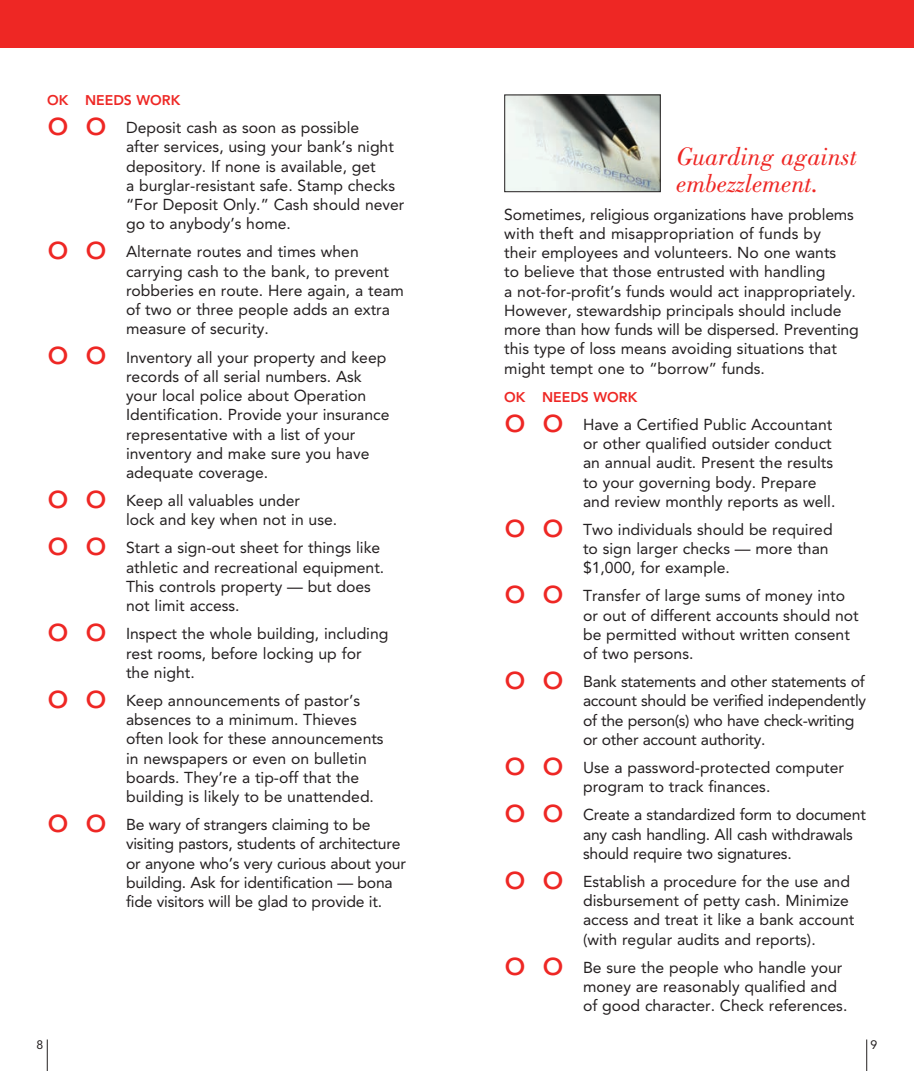
<style>
.page{position:relative;width:914px;height:1071px;background:#fff}
.page>*{position:absolute;margin:0;border:0;box-sizing:border-box;transform-origin:0 0}
.Checklist_Copy{font:36.75px "Avenir LT Std";color:#ee2724}
.checklist_with_rule{font:36.75px "Avenir LT Std";color:#ee2724}
.Heading_red-picture{font:italic 26.25px/26.2px "Bodoni Std";color:#ee2724}
.Checklist_Copy-2{font:15.75px/19.2px "Avenir LT Std";color:#231f20}
.Body_Copy{font:15.75px/19.2px "Avenir LT Std";color:#231f20}
.checklist_with_rule-2{font:15.75px/19.2px "Avenir LT Std";letter-spacing:-.015em;color:#231f20}
.Checklist_Copy-3{font:15.75px/19.2px "Avenir LT Std";letter-spacing:-.02em;color:#231f20}
.OK_WORK{font:800 14px "Avenir LT Std";color:#ee2724}
.Checklist_Copy-4{font:12.25px "Avenir LT Std";color:#231f20}
</style>
<div class="page">
<div style="left:0;top:0;width:457px;height:47px;background:#ee2724"></div>
<hr style="left:47px;top:1040px;width:1px;height:31px;background:#231f20">
<div style="left:457px;top:0;width:457px;height:47px;background:#ee2724"></div>
<hr style="left:866px;top:1040px;width:1px;height:31px;background:#231f20">
<img style="left:506px;top:96px;width:152px;height:94px">
<div style="left:504px;top:94px;width:156px;height:98px;border:1px solid #231f20"></div>
<p class="OK_WORK" style="left:47px;top:92px;width:135px">OK NEEDS WORK</p>
<p class="Checklist_Copy" style="left:47px;top:101px;width:61px">o o</p>
<p class="Checklist_Copy-2" style="left:126px;top:118px;width:280px">Deposit cash as soon as possible<br>after services, using your bank’s night depository. If none is available, get<br>a burglar-resistant safe. Stamp checks “For Deposit Only.” Cash should never go to anybody’s home.</p>
<p class="Checklist_Copy" style="left:47px;top:225px;width:61px">o o</p>
<p class="Checklist_Copy-2" style="left:126px;top:243px;width:279px">Alternate routes and times when carrying cash to the bank, to prevent robberies en route. Here again, a team of two or three people adds an extra measure of security.</p>
<p class="Checklist_Copy" style="left:47px;top:330px;width:61px">o o</p>
<p class="Checklist_Copy-2" style="left:126px;top:348px;width:265px">Inventory all your property and keep records of all serial numbers. Ask your local police about Operation Identification. Provide your insurance representative with a list of your inventory and make sure you have adequate coverage.</p>
<p class="Checklist_Copy" style="left:47px;top:474px;width:61px">o o</p>
<p class="Checklist_Copy-2" style="left:126px;top:491px;width:213px">Keep all valuables under<br>lock and key when not in use.</p>
<p class="Checklist_Copy" style="left:47px;top:521px;width:61px">o o</p>
<p class="Checklist_Copy-2" style="left:126px;top:538px;width:260px">Start a sign-out sheet for things like athletic and recreational equipment.<br>This controls property — but does not limit access.</p>
<p class="Checklist_Copy" style="left:47px;top:607px;width:61px">o o</p>
<p class="Checklist_Copy-2" style="left:126px;top:624px;width:264px">Inspect the whole building, including rest rooms, before locking up for the night.</p>
<p class="Checklist_Copy" style="left:47px;top:673px;width:61px">o o</p>
<p class="Checklist_Copy-2" style="left:126px;top:691px;width:259px">Keep announcements of pastor’s absences to a minimum. Thieves often look for these announcements in newspapers or even on bulletin boards. They’re a tip-off that the building is likely to be unattended.</p>
<p class="checklist_with_rule" style="left:47px;top:798px;width:61px">o o</p>
<p class="checklist_with_rule-2" style="left:126px;top:815px;width:281px">Be wary of strangers claiming to be visiting pastors, students of architecture or anyone who’s very curious about your building. Ask for identification — bona fide visitors will be glad to provide it.</p>
<p class="Checklist_Copy-4" style="left:37px;top:1037px;width:8px">8</p>
<p class="Heading_red-picture" style="left:676px;top:144px;width:182px">Guarding against embezzlement.</p>
<p class="Body_Copy" style="left:504px;top:205px;width:356px">Sometimes, religious organizations have problems with theft and misappropriation of funds by<br>their employees and volunteers. No one wants<br>to believe that those entrusted with handling<br>a not-for-profit’s funds would act inappropriately.<br>However, stewardship principals should include more than how funds will be dispersed. Preventing this type of loss means avoiding situations that might tempt one to “borrow” funds.</p>
<p class="OK_WORK" style="left:504px;top:389px;width:135px">OK NEEDS WORK</p>
<p class="Checklist_Copy" style="left:504px;top:397px;width:61px">o o</p>
<p class="Checklist_Copy-2" style="left:583px;top:415px;width:254px">Have a Certified Public Accountant or other qualified outsider conduct an annual audit. Present the results to your governing body. Prepare and review monthly reports as well.</p>
<p class="Checklist_Copy" style="left:504px;top:502px;width:61px">o o</p>
<p class="Checklist_Copy-2" style="left:583px;top:520px;width:251px">Two individuals should be required to sign larger checks — more than $1,000, for example.</p>
<p class="Checklist_Copy" style="left:504px;top:569px;width:61px">o o</p>
<p class="Checklist_Copy-2" style="left:583px;top:586px;width:277px">Transfer of large sums of money into or out of different accounts should not be permitted without written consent of two persons.</p>
<p class="Checklist_Copy" style="left:504px;top:655px;width:61px">o o</p>
<p class="Checklist_Copy-3" style="left:583px;top:672px;width:285px">Bank statements and other statements of account should be verified independently of the person(s) who have check-writing or other account authority.</p>
<p class="Checklist_Copy" style="left:504px;top:741px;width:61px">o o</p>
<p class="Checklist_Copy-2" style="left:583px;top:758px;width:262px">Use a password-protected computer program to track finances.</p>
<p class="Checklist_Copy" style="left:504px;top:788px;width:61px">o o</p>
<p class="Checklist_Copy-2" style="left:583px;top:805px;width:284px">Create a standardized form to document any cash handling. All cash withdrawals should require two signatures.</p>
<p class="Checklist_Copy" style="left:504px;top:855px;width:61px">o o</p>
<p class="Checklist_Copy-2" style="left:583px;top:872px;width:273px">Establish a procedure for the use and disbursement of petty cash. Minimize access and treat it like a bank account (with regular audits and reports).</p>
<p class="checklist_with_rule" style="left:504px;top:940px;width:61px">o o</p>
<p class="checklist_with_rule-2" style="left:583px;top:958px;width:266px">Be sure the people who handle your money are reasonably qualified and of good character. Check references.</p>
<p class="Checklist_Copy-4" style="left:870px;top:1037px;width:8px">9</p>
</div>
